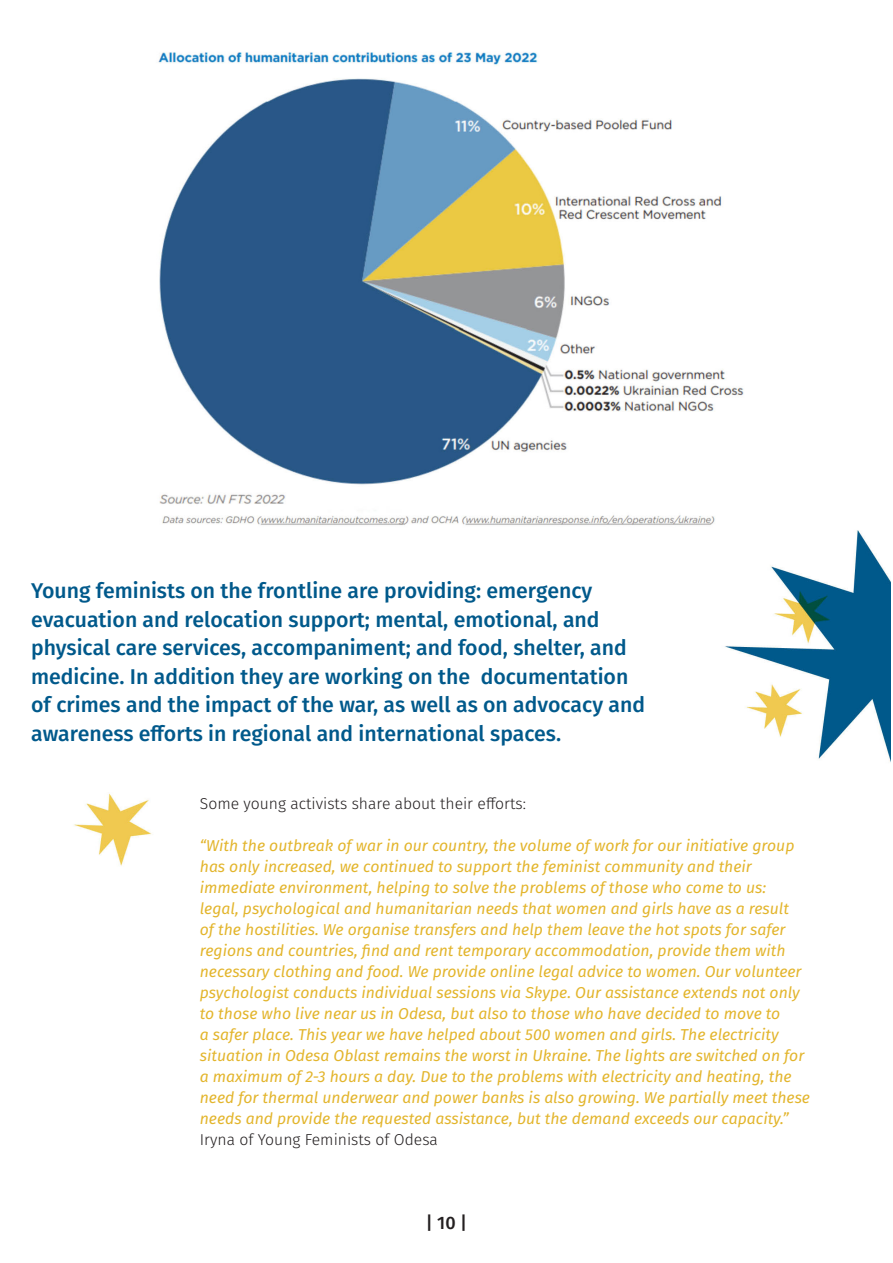
<style>
.page{position:relative;width:893px;height:1263px;background:#fff}
.page>*{position:absolute;margin:0;border:0;box-sizing:border-box;transform-origin:0 0}
._1__Body_Text__main{font:500 21.3px/28.5px "Fira Sans";color:#00598b}
.t1{font:500 18px "Fira Sans";color:#231f20}
._1__Body_Text__main-2{font:italic 15.75px/21px "Fira Sans";color:#e3b52c}
._1__Body_Text__main-3{font:300 15.75px "Fira Sans";color:#231f20}
.s1{font-weight:300;font-style:normal;color:#231f20}
</style>
<div class="page">
<img style="left:74px;top:52px;width:817px;height:814px">
<p class="_1__Body_Text__main" style="left:31px;top:575px;width:615px">Young feminists on the frontline are providing: emergency evacuation and relocation support; mental, emotional, and physical care services, accompaniment; and food, shelter, and medicine. In addition they are working on the documentation of crimes and the impact of the war, as well as on advocacy and awareness efforts in regional and international spaces.</p>
<p class="_1__Body_Text__main-3" style="left:200px;top:792px;width:328px">Some young activists share about their efforts:</p>
<p class="_1__Body_Text__main-2" style="left:200px;top:834px;width:612px">“With the outbreak of war in our country, the volume of work for our initiative group has only increased, we continued to support the feminist community and their immediate environment, helping to solve the problems of those who come to us:<br>legal, psychological and humanitarian needs that women and girls have as a result<br>of the hostilities. We organise transfers and help them leave the hot spots for safer regions and countries, find and rent temporary accommodation, provide them with necessary clothing and food. We provide online legal advice to women. Our volunteer psychologist conducts individual sessions via Skype. Our assistance extends not only to those who live near us in Odesa, but also to those who have decided to move to<br>a safer place. This year we have helped about 500 women and girls. The electricity situation in Odesa Oblast remains the worst in Ukraine. The lights are switched on for a maximum of 2-3 hours a day. Due to the problems with electricity and heating, the need for thermal underwear and power banks is also growing. We partially meet these needs and provide the requested assistance, but the demand exceeds our capacity.” <span class="s1">Iryna of Young Feminists of Odesa</span></p>
<p class="t1" style="left:426px;top:1208px;width:43px">| 10 |</p>
</div>
